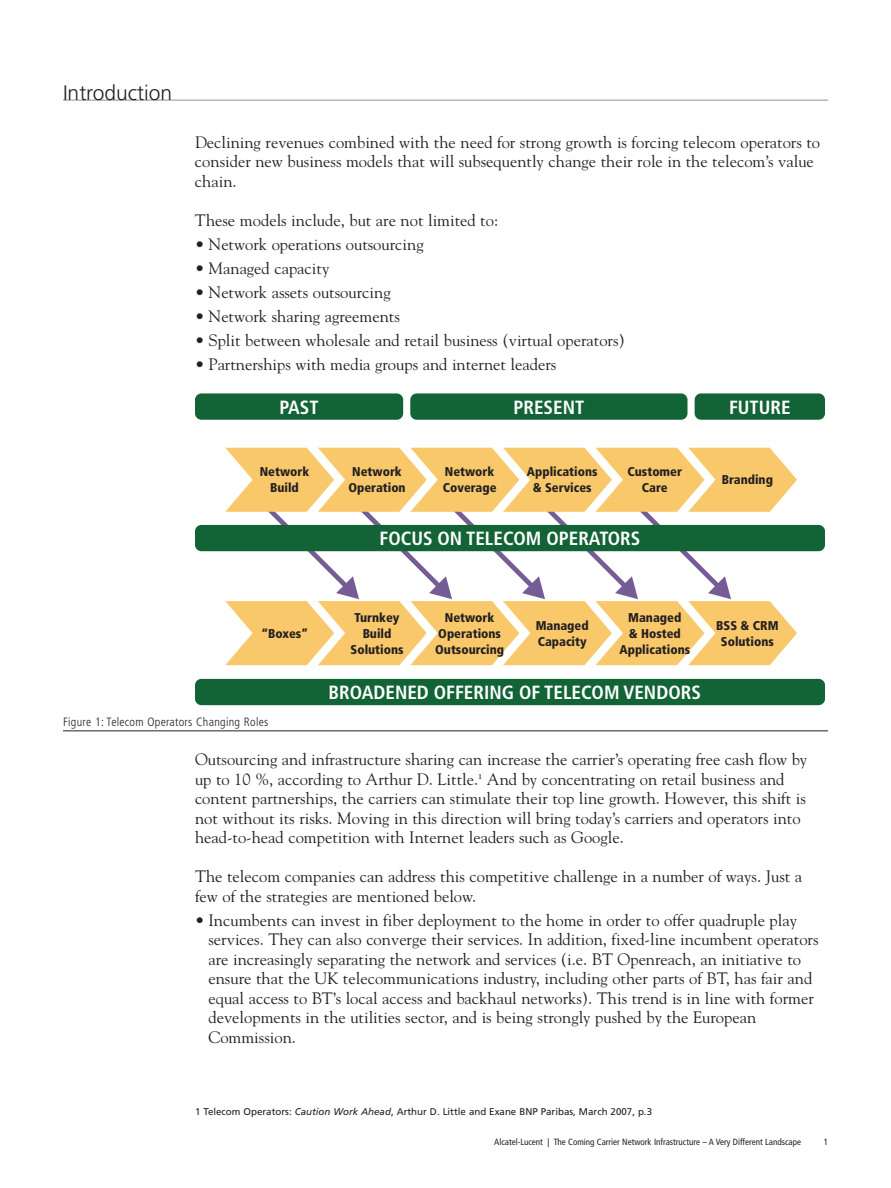
<style>
.page{position:relative;width:891px;height:1188px;background:#fff}
.page>*{position:absolute;margin:0;border:0;box-sizing:border-box;transform-origin:0 0}
.t1{font:300 21px "Frutiger LT Std";color:#231f20}
.t2{font:700 condensed 19.05px "Frutiger LT Std";color:#fff}
.t3{font:16.5px/19.5px "Goudy Std";color:#231f20}
.t4{font:900 condensed 12.75px/15.9px "Frutiger LT Std";color:#231f20;text-align:center}
.t5{font:300 condensed 12px "Frutiger LT Std";letter-spacing:.025em;color:#231f20}
.t6{font:9.75px "Frutiger LT Std";color:#231f20}
.t7{font:condensed 9px "Frutiger LT Std";color:#231f20}
.s1{font-style:italic}
</style>
<div class="page">
<hr style="left:63px;top:100px;width:765px;height:1px;background:#939195">
<hr style="left:63px;top:731px;width:765px;height:1px;background:#231f20">
<svg style="left:225px;top:448px;width:572px;height:217px"></svg>
<div style="left:195px;top:525px;width:630px;height:26px;background:#126335;border-radius:6px"></div>
<div style="left:195px;top:393px;width:208px;height:27px;background:#126335;border-radius:6px"></div>
<div style="left:410px;top:393px;width:278px;height:27px;background:#126335;border-radius:6px"></div>
<div style="left:695px;top:393px;width:130px;height:27px;background:#126335;border-radius:6px"></div>
<div style="left:195px;top:679px;width:630px;height:26px;background:#126335;border-radius:6px"></div>
<p class="t1" style="left:63px;top:84px;width:111px">Introduction</p>
<p class="t3" style="left:195px;top:132px;width:627px">Declining revenues combined with the need for strong growth is forcing telecom operators to consider new business models that will subsequently change their role in the telecom’s value chain.</p>
<p class="t3" style="left:195px;top:210px;width:305px">These models include, but are not limited to:</p>
<p class="t3" style="left:195px;top:234px;width:230px">• Network operations outsourcing</p>
<p class="t3" style="left:195px;top:258px;width:136px">• Managed capacity</p>
<p class="t3" style="left:195px;top:282px;width:197px">• Network assets outsourcing</p>
<p class="t3" style="left:195px;top:306px;width:206px">• Network sharing agreements</p>
<p class="t3" style="left:195px;top:330px;width:432px">• Split between wholesale and retail business (virtual operators)</p>
<p class="t3" style="left:195px;top:354px;width:363px">• Partnerships with media groups and internet leaders</p>
<p class="t2" style="left:280px;top:399px;width:40px">PAST</p>
<p class="t2" style="left:514px;top:399px;width:72px">PRESENT</p>
<p class="t2" style="left:729px;top:399px;width:63px">FUTURE</p>
<p class="t4" style="left:260px;top:465px;width:51px">Network<br>Build</p>
<p class="t4" style="left:348px;top:465px;width:59px">Network<br>Operation</p>
<p class="t4" style="left:443px;top:465px;width:55px;text-align:left">Network<br>Coverage</p>
<p class="t4" style="left:527px;top:465px;width:72px">Applications &amp; Services</p>
<p class="t4" style="left:628px;top:465px;width:56px">Customer<br>Care</p>
<p class="t4" style="left:722px;top:473px;width:53px">Branding</p>
<p class="t2" style="left:380px;top:531px;width:262px">FOCUS ON TELECOM OPERATORS</p>
<p class="t4" style="left:261px;top:626px;width:48px">“Boxes”</p>
<p class="t4" style="left:351px;top:610px;width:55px">Turnkey<br>Build<br>Solutions</p>
<p class="t4" style="left:435px;top:610px;width:70px">Network<br>Operations<br>Outsourcing</p>
<p class="t4" style="left:536px;top:618px;width:55px;text-align:left">Managed<br>Capacity</p>
<p class="t4" style="left:619px;top:610px;width:72px">Managed<br>&amp; Hosted<br>Applications</p>
<p class="t4" style="left:716px;top:618px;width:64px">BSS &amp; CRM<br>Solutions</p>
<p class="t2" style="left:329px;top:685px;width:374px">BROADENED OFFERING OF TELECOM VENDORS</p>
<p class="t5" style="left:63px;top:717px;width:207px">Figure 1: Telecom Operators Changing Roles</p>
<p class="t3" style="left:195px;top:750px;width:614px">Outsourcing and infrastructure sharing can increase the carrier’s operating free cash flow by up to 10 %, according to Arthur D. Little.<sup>1</sup> And by concentrating on retail business and content partnerships, the carriers can stimulate their top line growth. However, this shift is not without its risks. Moving in this direction will bring today’s carriers and operators into head-to-head competition with Internet leaders such as Google.</p>
<p class="t3" style="left:195px;top:867px;width:609px">The telecom companies can address this competitive challenge in a number of ways. Just a few of the strategies are mentioned below.</p>
<p class="t3" style="left:208px;top:910px;width:612px;text-indent:-13px">• Incumbents can invest in fiber deployment to the home in order to offer quadruple play services. They can also converge their services. In addition, fixed-line incumbent operators are increasingly separating the network and services (i.e. BT Openreach, an initiative to ensure that the UK telecommunications industry, including other parts of BT, has fair and equal access to BT’s local access and backhaul networks). This trend is in line with former developments in the utilities sector, and is being strongly pushed by the European Commission.</p>
<p class="t6" style="left:195px;top:1108px;width:459px">1 Telecom Operators: <span class="s1">Caution Work Ahead</span>, Arthur D. Little and Exane BNP Paribas, March 2007, p.3</p>
<p class="t7" style="left:494px;top:1138px;width:308px">Alcatel-Lucent | The Coming Carrier Network Infrastructure – A Very Different Landscape</p>
<p class="t7" style="left:824px;top:1138px;width:6px">1</p>
</div>
